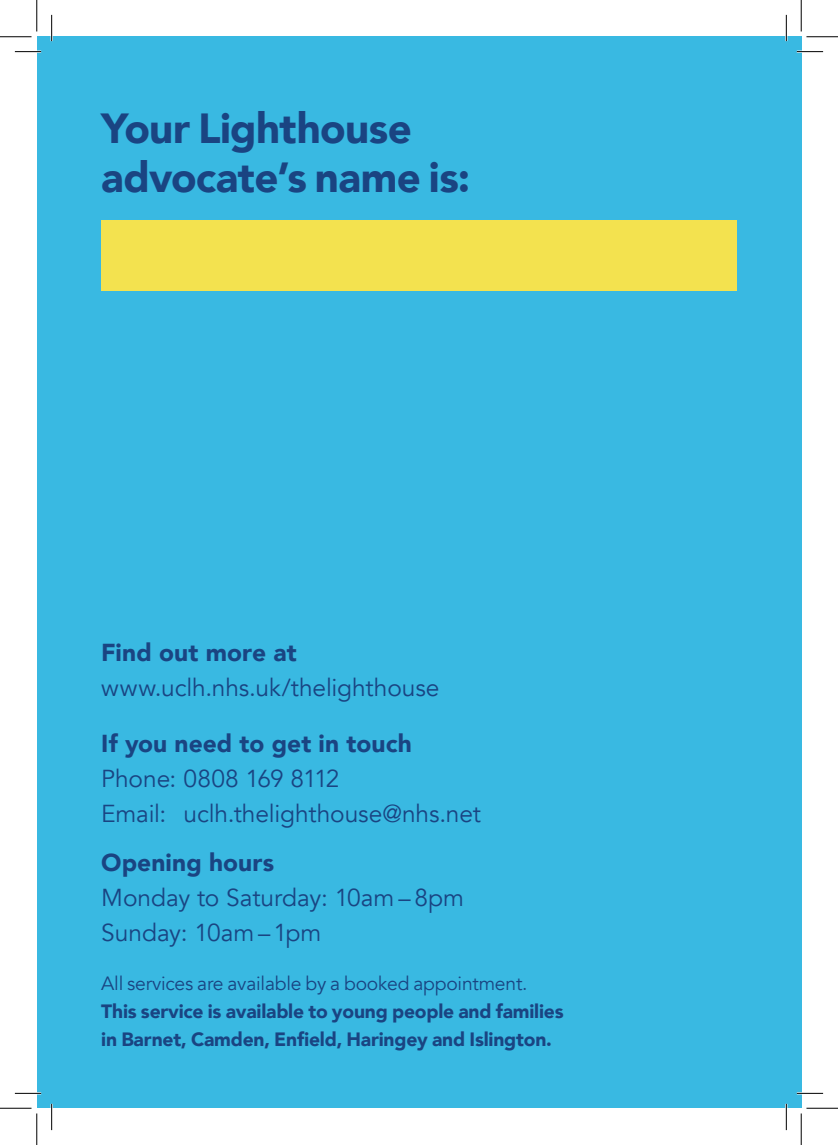
<style>
.page{position:relative;width:838px;height:1145px;background:#fff}
.page>*{position:absolute;margin:0;border:0;box-sizing:border-box;transform-origin:0 0}
.t1{font:900 42px/49px "Avenir";letter-spacing:-.015em;color:#1a4482}
.t2{font:24.5px/35px "Avenir";letter-spacing:-.005em;color:#1a4482}
.t3{font:900 24.5px "Avenir";letter-spacing:.005em;color:#1a4482}
.t4{font:900 19.25px/28px "Avenir";letter-spacing:-.01em;color:#1a4482}
.t5{font:19.25px "Avenir";letter-spacing:-.01em;color:#1a4482}
</style>
<div class="page">
<div style="left:37px;top:37px;width:764px;height:1071px;background:#39b9e2"></div>
<div style="left:101px;top:220px;width:635px;height:71px;background:#f3e24f"></div>
<hr style="left:15px;top:51px;width:26px;height:2px;background:#fff">
<hr style="left:796px;top:51px;width:27px;height:2px;background:#fff">
<hr style="left:15px;top:1092px;width:26px;height:2px;background:#fff">
<hr style="left:796px;top:1092px;width:27px;height:2px;background:#fff">
<hr style="left:51px;top:15px;width:2px;height:26px;background:#fff">
<hr style="left:51px;top:1104px;width:2px;height:26px;background:#fff">
<hr style="left:785px;top:15px;width:2px;height:26px;background:#fff">
<hr style="left:785px;top:1104px;width:2px;height:26px;background:#fff">
<svg style="left:15px;top:51px;width:26px;height:1px"></svg>
<svg style="left:796px;top:51px;width:27px;height:1px"></svg>
<svg style="left:15px;top:1093px;width:26px;height:1px"></svg>
<svg style="left:796px;top:1093px;width:27px;height:1px"></svg>
<svg style="left:51px;top:15px;width:1px;height:26px"></svg>
<svg style="left:51px;top:1104px;width:1px;height:26px"></svg>
<svg style="left:786px;top:15px;width:1px;height:26px"></svg>
<svg style="left:786px;top:1104px;width:1px;height:26px"></svg>
<hr style="left:0;top:36px;width:32px;height:1px;background:#000">
<hr style="left:806px;top:36px;width:31px;height:1px;background:#000">
<hr style="left:0;top:1108px;width:32px;height:1px;background:#000">
<hr style="left:806px;top:1108px;width:31px;height:1px;background:#000">
<hr style="left:36px;top:0;width:1px;height:31px;background:#000">
<hr style="left:36px;top:1113px;width:1px;height:32px;background:#000">
<hr style="left:800px;top:0;width:1px;height:31px;background:#000">
<hr style="left:800px;top:1113px;width:1px;height:32px;background:#000">
<h1 class="t1" style="left:101px;top:103px;width:370px">Your Lighthouse advocate’s name is:</h1>
<p class="t3" style="left:101px;top:631px;width:197px">Find out more at</p>
<p class="t2" style="left:101px;top:670px;width:340px">www.uclh.nhs.uk/thelighthouse</p>
<p class="t3" style="left:101px;top:722px;width:312px">If you need to get in touch</p>
<p class="t2" style="left:101px;top:761px;width:381px">Phone: 0808 169 8112<br>Email: uclh.thelighthouse@nhs.net</p>
<p class="t3" style="left:101px;top:841px;width:174px">Opening hours</p>
<p class="t2" style="left:101px;top:880px;width:364px">Monday to Saturday: 10am – 8pm<br>Sunday: 10am – 1pm</p>
<p class="t5" style="left:101px;top:972px;width:427px">All services are available by a booked appointment.</p>
<p class="t4" style="left:101px;top:996px;width:464px">This service is available to young people and families in Barnet, Camden, Enfield, Haringey and Islington.</p>
</div>
